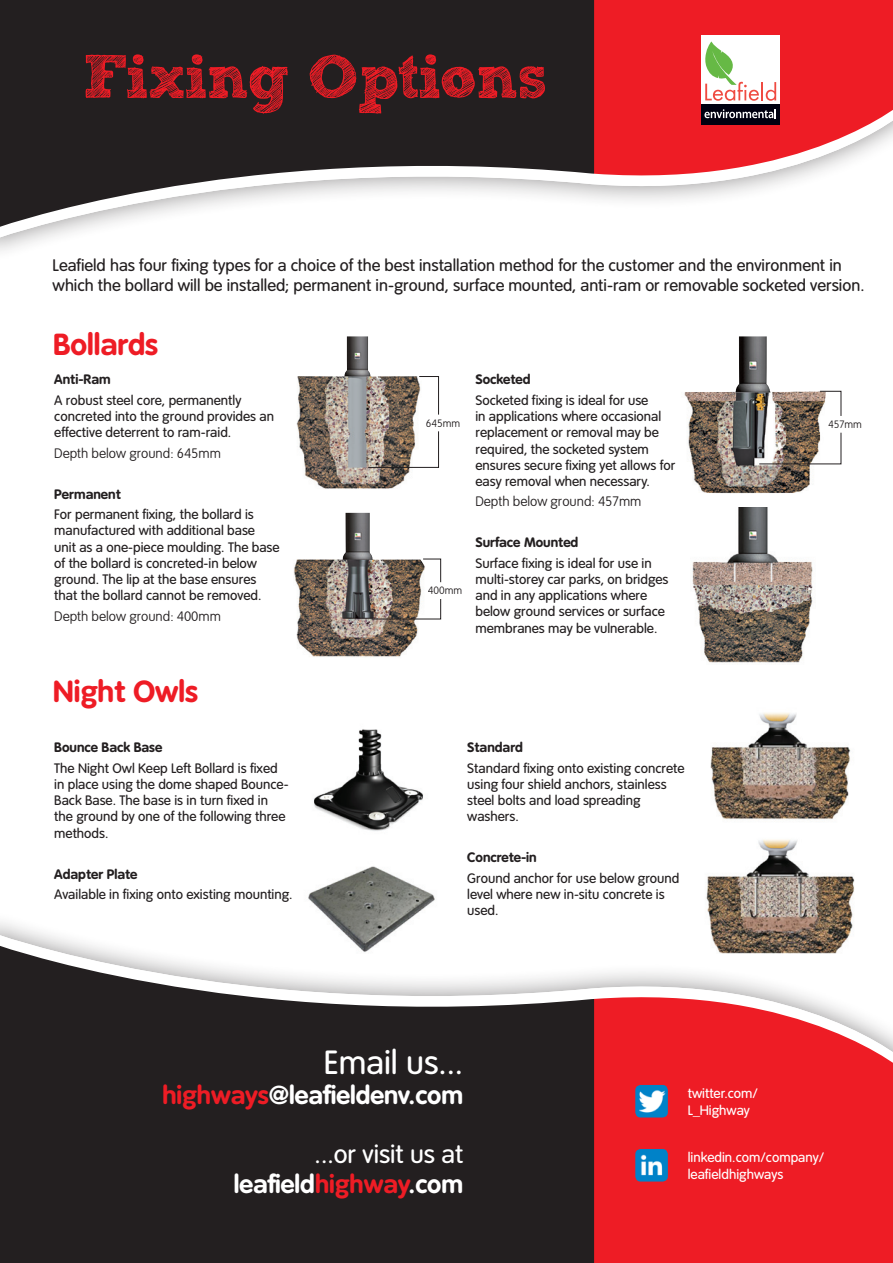
<style>
.page{position:relative;width:893px;height:1263px;background:#fff}
.page>*{position:absolute;margin:0;border:0;box-sizing:border-box;transform-origin:0 0}
.t1{font:61.5px "Sketch Rockwell";letter-spacing:-.025em;color:#ee1c25}
.t2{font:33px "Tate";color:#fff}
.t3{font:700 30px "Tate";color:#ee1c25}
.t4{font:25.5px/30.6px "Tate";color:#fff;text-align:right}
.t5{font:700 25.5px "Tate";color:#fff}
.t6{font:16.5px/19.8px "Tate";color:#231f20}
.t7{font:13.5px/16.2px "Tate";color:#231f20}
.t8{font:700 13.5px "Tate";color:#231f20}
.t9{font:100 13.5px "Tate";color:#231f20}
.t10{font:13.5px/16.2px "Tate";color:#fff}
.t11{font:100 10.5px "Tate";color:#231f20}
.s1{color:#ee1c25}
.s2{font-weight:700}
.s3{font-weight:700;color:#ee1c25}
</style>
<div class="page">
<div style="left:0;top:0;width:594px;height:100px;background:#231f20"></div>
<div style="left:0;top:1072px;width:594px;height:191px;background:#231f20"></div>
<div style="left:594px;top:0;width:299px;height:100px;background:#ee1c25"></div>
<div style="left:594px;top:1072px;width:299px;height:191px;background:#ee1c25"></div>
<svg style="left:0;top:100px;width:893px;height:142px"></svg>
<svg style="left:0;top:931px;width:893px;height:141px"></svg>
<div style="left:701px;top:35px;width:79px;height:89px;background:#fff"></div>
<div style="left:701px;top:104px;width:79px;height:20px;background:#000010"></div>
<svg style="left:705px;top:41px;width:71px;height:60px"></svg>
<svg style="left:704px;top:109px;width:72px;height:9px"></svg>
<div style="left:635px;top:1085px;width:33px;height:32px;background:#0082c8;border-radius:5px"></div>
<img style="left:639px;top:1090px;width:27px;height:23px">
<div style="left:635px;top:1149px;width:33px;height:32px;background:#0082c8;border-radius:5px"></div>
<img style="left:640px;top:1154px;width:23px;height:22px">
<img style="left:296px;top:336px;width:114px;height:153px">
<img style="left:684px;top:336px;width:142px;height:158px">
<img style="left:692px;top:507px;width:121px;height:156px">
<img style="left:368px;top:376px;width:71px;height:92px">
<div style="left:425px;top:415px;width:36px;height:16px;background:#fff"></div>
<img style="left:759px;top:391px;width:82px;height:73px">
<div style="left:827px;top:417px;width:37px;height:15px;background:#fff"></div>
<img style="left:294px;top:513px;width:132px;height:144px">
<img style="left:710px;top:713px;width:141px;height:107px">
<img style="left:300px;top:866px;width:143px;height:93px">
<img style="left:701px;top:839px;width:163px;height:118px">
<img style="left:371px;top:559px;width:70px;height:60px">
<div style="left:427px;top:583px;width:36px;height:15px;background:#fff"></div>
<img style="left:314px;top:729px;width:109px;height:102px">
<h1 class="t1" style="left:82px;top:43px;width:466px">Fixing Options</h1>
<p class="t6" style="left:53px;top:255px;width:813px">Leafield has four fixing types for a choice of the best installation method for the customer and the environment in which the bollard will be installed; permanent in-ground, surface mounted, anti-ram or removable socketed version.</p>
<h3 class="t3" style="left:53px;top:327px;width:106px">Bollards</h3>
<p class="t8" style="left:54px;top:372px;width:58px">Anti-Ram</p>
<p class="t7" style="left:54px;top:392px;width:221px">A robust steel core, permanently concreted into the ground provides an effective deterrent to ram-raid.</p>
<p class="t9" style="left:54px;top:445px;width:168px">Depth below ground: 645mm</p>
<p class="t8" style="left:54px;top:486px;width:68px">Permanent</p>
<p class="t7" style="left:54px;top:506px;width:227px">For permanent fixing, the bollard is manufactured with additional base unit as a one-piece moulding. The base of the bollard is concreted-in below ground. The lip at the base ensures that the bollard cannot be removed.</p>
<p class="t9" style="left:54px;top:608px;width:168px">Depth below ground: 400mm</p>
<h3 class="t3" style="left:53px;top:674px;width:146px">Night Owls</h3>
<p class="t8" style="left:54px;top:740px;width:110px">Bounce Back Base</p>
<p class="t7" style="left:54px;top:760px;width:236px">The Night Owl Keep Left Bollard is fixed in place using the dome shaped Bounce-<br>Back Base. The base is in turn fixed in the ground by one of the following three methods.</p>
<p class="t8" style="left:54px;top:866px;width:85px">Adapter Plate</p>
<p class="t7" style="left:54px;top:886px;width:240px">Available in fixing onto existing mounting.</p>
<p class="t8" style="left:475px;top:372px;width:57px">Socketed</p>
<p class="t7" style="left:475px;top:392px;width:201px">Socketed fixing is ideal for use<br>in applications where occasional replacement or removal may be required, the socketed system ensures secure fixing yet allows for easy removal when necessary.</p>
<p class="t9" style="left:475px;top:494px;width:168px">Depth below ground: 457mm</p>
<p class="t8" style="left:475px;top:535px;width:104px">Surface Mounted</p>
<p class="t7" style="left:475px;top:555px;width:195px">Surface fixing is ideal for use in multi-storey car parks, on bridges and in any applications where below ground services or surface membranes may be vulnerable.</p>
<p class="t11" style="left:426px;top:417px;width:36px">645mm</p>
<p class="t11" style="left:828px;top:418px;width:35px">457mm</p>
<p class="t11" style="left:428px;top:584px;width:36px">400mm</p>
<p class="t8" style="left:467px;top:740px;width:57px">Standard</p>
<p class="t7" style="left:467px;top:760px;width:219px">Standard fixing onto existing concrete using four shield anchors, stainless steel bolts and load spreading washers.</p>
<p class="t8" style="left:467px;top:850px;width:71px">Concrete-in</p>
<p class="t7" style="left:467px;top:870px;width:214px">Ground anchor for use below ground level where new in-situ concrete is used.</p>
<h2 class="t2" style="left:324px;top:1043px;width:141px">Email us...</h2>
<h3 class="t5" style="left:162px;top:1080px;width:302px"><span class="s1">highways</span>@leafieldenv.com</h3>
<h3 class="t4" style="left:234px;top:1138px;width:231px">...or visit us at <span class="s2">leafield</span> <span class="s3">highway</span><span class="s2">.com</span></h3>
<p class="t10" style="left:688px;top:1085px;width:72px">twitter.com/<br>L_Highway</p>
<p class="t10" style="left:688px;top:1149px;width:138px">linkedin.com/company/ leafieldhighways</p>
</div>
